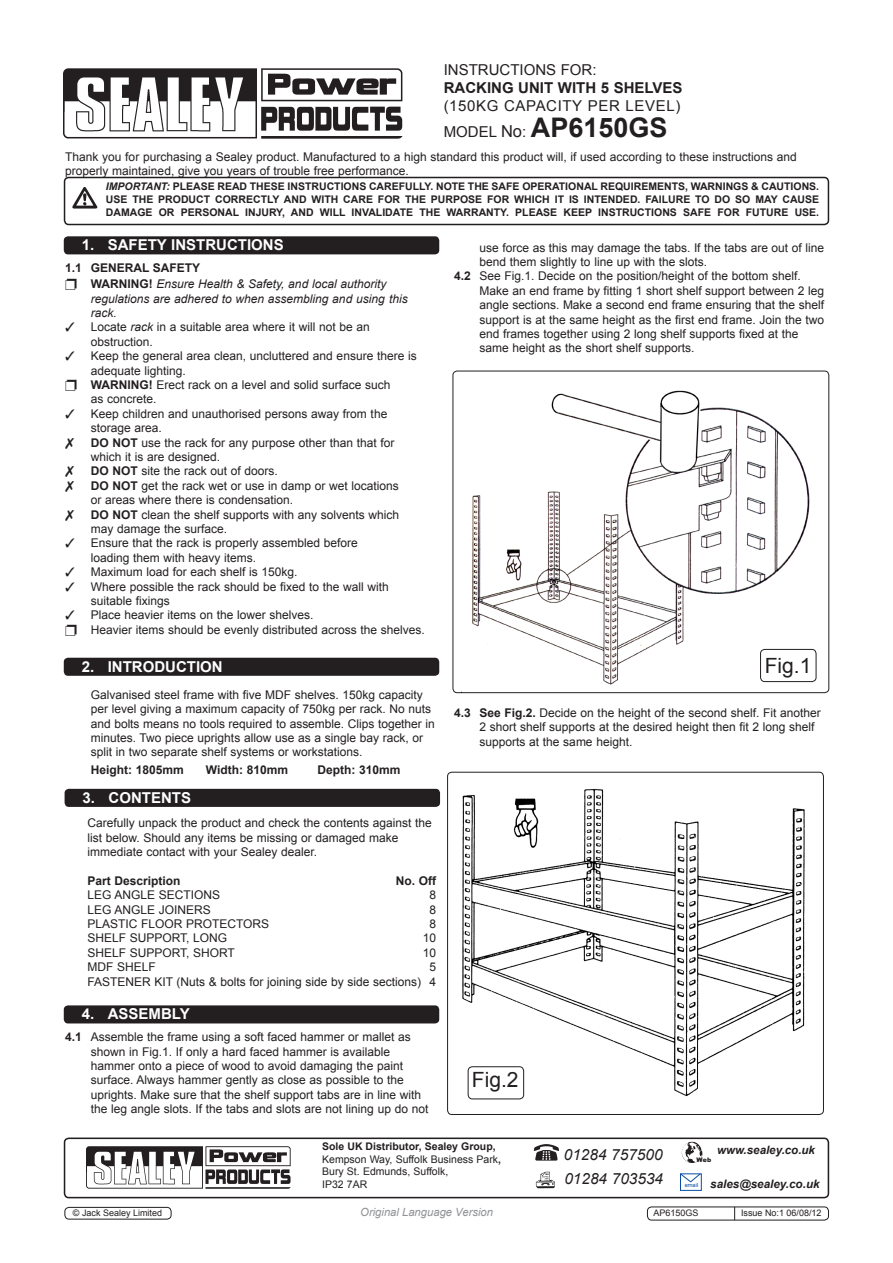
<style>
.page{position:relative;width:893px;height:1263px;background:#fff}
.page>*{position:absolute;margin:0;border:0;box-sizing:border-box;transform-origin:0 0}
.t1{font:700 27px "Arial";color:#231f20}
.t2{font:21px "Arial";color:#231f20}
.t3{font:italic 15.45px "Arial";color:#231f20}
.Chapter_Header{font:700 15px "Arial";color:#fff}
.t4{font:700 15px "Arial";color:#231f20}
.t5{font:15px "Arial";letter-spacing:.04em;color:#231f20}
.t6{font:15px "Arial";color:#231f20}
.t7{font:12px/14.4px "Arial";color:#231f20}
.t8{font:italic 12px/14.4px "Arial";color:#231f20}
.Text_Header{font:700 12px "Arial";color:#231f20}
.t9{font:italic 700 11.7px "Arial";color:#231f20}
.t10{font:italic 700 11.55px "Arial";color:#231f20}
.t11{font:italic 11.25px "Arial";color:#8f9194}
.t12{font:700 10.5px/12.6px "Arial";color:#231f20;text-align:justify}
.t13{font:10.5px/12.6px "Arial";color:#231f20}
.t14{font:9px "Arial";color:#231f20}
.t15{font:900 6.15px "Arial";color:#231f20}
.t16{font:5.7px "Arial";color:#0a4fa2}
.s1{font-weight:400;font-size:15px}
.s2{font-weight:400;font-size:16.5px}
.s3{font-style:italic}
.s4{font-weight:700;font-style:normal}
.s5{font-weight:700}
</style>
<div class="page">
<img style="left:64px;top:68px;width:338px;height:71px">
<div style="left:64px;top:236px;width:375px;height:18px;background:#231f20;border-radius:4px"></div>
<div style="left:64px;top:177px;width:765px;height:48px;border:2px solid #231f20;border-radius:4px"></div>
<img style="left:72px;top:187px;width:26px;height:22px">
<div style="left:65px;top:789px;width:375px;height:18px;background:#231f20;border-radius:4px"></div>
<div style="left:64px;top:658px;width:375px;height:18px;background:#231f20;border-radius:4px"></div>
<div style="left:64px;top:1137px;width:765px;height:61px;border:2px solid #231f20;border-radius:4px"></div>
<img style="left:86px;top:1146px;width:205px;height:43px">
<img style="left:535px;top:1171px;width:20px;height:18px">
<img style="left:533px;top:1145px;width:25px;height:16px">
<img style="left:681px;top:1141px;width:22px;height:22px">
<div style="left:680px;top:1173px;width:22px;height:18px;border:1px solid #0a4fa2"></div>
<svg style="left:680px;top:1173px;width:21px;height:10px"></svg>
<div style="left:64px;top:1005px;width:375px;height:18px;background:#231f20;border-radius:4px"></div>
<img style="left:472px;top:390px;width:345px;height:295px">
<div style="left:453px;top:371px;width:376px;height:322px;border:1px solid #231f20;border-radius:4px"></div>
<div style="left:760px;top:649px;width:56px;height:33px;border:1px solid #231f20;border-radius:4px"></div>
<img style="left:462px;top:789px;width:343px;height:311px">
<div style="left:447px;top:772px;width:377px;height:343px;border:1px solid #231f20;border-radius:4px"></div>
<div style="left:468px;top:1066px;width:56px;height:33px;border:1px solid #231f20;border-radius:4px"></div>
<div style="left:647px;top:1206px;width:182px;height:14px;border:1px solid #231f20;border-radius:4px"></div>
<svg style="left:734px;top:1207px;width:1px;height:13px"></svg>
<div style="left:64px;top:1207px;width:107px;height:12px;border:1px solid #231f20;border-radius:4px"></div>
<p class="t6" style="left:444px;top:60px;width:154px">Instructions for:</p>
<p class="t4" style="left:444px;top:78px;width:240px">RACKING UNIT WITH 5 SHELVES</p>
<p class="t5" style="left:444px;top:96px;width:238px">(150KG CAPACITY PER LEVEL)</p>
<p class="t1" style="left:444px;top:110px;width:204px"><span class="s1">model</span> <span class="s2">No</span><span class="s1">:</span> AP6150gs</p>
<p class="t7" style="left:65px;top:149px;width:733px">Thank you for purchasing a Sealey product. Manufactured to a high standard this product will, if used according to these instructions and</p>
<p class="t7" style="left:65px;top:164px;width:345px">properly maintained, give you years of trouble free performance.</p>
<p class="t12" style="left:106px;top:181px;width:715px"><span class="s3">IMPORTANT:</span> PLEASE READ THESE INSTRUCTIONS CAREFULLY. NOTE THE SAFE OPERATIONAL REQUIREMENTS, WARNINGS &amp; CAUTIONS.<br>USE THE PRODUCT CORRECTLY AND WITH CARE FOR THE PURPOSE FOR WHICH IT IS INTENDED. FAILURE TO DO SO MAY CAUSE DAMAGE OR PERSONAL INJURY, AND WILL INVALIDATE THE WARRANTY. PLEASE KEEP INSTRUCTIONS SAFE FOR FUTURE USE.</p>
<p class="Chapter_Header" style="left:82px;top:235px;width:204px">1. SAFETY INSTRUCTIONS</p>
<p class="Text_Header" style="left:65px;top:260px;width:136px">1.1 GENERAL SAFETY</p>
<p class="t8" style="left:91px;top:277px;width:319px"><span class="s4">WARNING!</span> Ensure Health &amp; Safety, and local authority regulations are adhered to when assembling and using this rack.</p>
<p class="t7" style="left:91px;top:320px;width:281px;text-indent:-26px">✓ Locate <span class="s3">rack</span> in a suitable area where it will not be an obstruction.</p>
<p class="t7" style="left:91px;top:349px;width:327px;text-indent:-26px">✓ Keep the general area clean, uncluttered and ensure there is adequate lighting.</p>
<p class="t7" style="left:91px;top:378px;width:301px"><span class="s5">WARNING!</span> Erect rack on a level and solid surface such as concrete.</p>
<p class="t7" style="left:91px;top:406px;width:298px;text-indent:-26px">✓ Keep children and unauthorised persons away from the storage area.</p>
<p class="t7" style="left:91px;top:435px;width:306px"><span class="s5">DO NOT</span> use the rack for any purpose other than that for which it is are designed.</p>
<p class="t7" style="left:91px;top:464px;width:189px"><span class="s5">DO NOT</span> site the rack out of doors.</p>
<p class="t7" style="left:91px;top:478px;width:310px"><span class="s5">DO NOT</span> get the rack wet or use in damp or wet locations or areas where there is condensation.</p>
<p class="t7" style="left:91px;top:507px;width:310px"><span class="s5">DO NOT</span> clean the shelf supports with any solvents which may damage the surface.</p>
<p class="t7" style="left:91px;top:536px;width:269px;text-indent:-26px">✓ Ensure that the rack is properly assembled before loading them with heavy items.</p>
<p class="t7" style="left:65px;top:565px;width:234px">✓ Maximum load for each shelf is 150kg.</p>
<p class="t7" style="left:91px;top:579px;width:300px;text-indent:-26px">✓ Where possible the rack should be fixed to the wall with suitable fixings</p>
<p class="t7" style="left:65px;top:608px;width:250px">✓ Place heavier items on the lower shelves.</p>
<p class="t7" style="left:91px;top:622px;width:336px">Heavier items should be evenly distributed across the shelves.</p>
<p class="Chapter_Header" style="left:82px;top:656px;width:143px">2. INTRODUCTION</p>
<p class="t7" style="left:91px;top:687px;width:184px">Galvanised steel frame with five MDF</p>
<p class="t7" style="left:91px;top:687px;width:346px;text-indent:204px">shelves. 150kg capacity per level giving a maximum capacity of 750kg per rack. N o nuts and bolts means no tools required to assemble. Clips together in minutes. Two piece uprights allow use as a single bay rack, or split in two separate shelf systems or workstations.</p>
<p class="Text_Header" style="left:91px;top:762px;width:95px">Height: 1805mm</p>
<p class="Text_Header" style="left:206px;top:762px;width:84px">Width: 810mm</p>
<p class="Text_Header" style="left:317px;top:762px;width:85px">Depth: 310mm</p>
<p class="Chapter_Header" style="left:83px;top:788px;width:25px">3. contents</p>
<p class="t7" style="left:87px;top:816px;width:346px;text-indent:9px">arefully unpack the product and check the contents against the list below. Should any items be missing or damaged make immediate contact with your Sealey dealer.</p>
<p class="Text_Header" style="left:87px;top:873px;width:95px">Part Description</p>
<p class="Text_Header" style="left:396px;top:873px;width:42px">No. Off</p>
<p class="t7" style="left:87px;top:888px;width:115px">LEG ANGLE SECTIONS</p>
<p class="t7" style="left:429px;top:888px;width:8px">8</p>
<p class="t7" style="left:87px;top:902px;width:116px">LEG ANGLE JOINERS</p>
<p class="t7" style="left:429px;top:902px;width:8px">8</p>
<p class="t7" style="left:87px;top:917px;width:78px">PLASTIC FLOOR</p>
<p class="t7" style="left:186px;top:917px;width:18px">PROT</p>
<p class="t7" style="left:219px;top:917px;width:16px">ECTORS</p>
<p class="t7" style="left:429px;top:917px;width:8px">8</p>
<p class="t7" style="left:66px;top:931px;width:106px">SHELF SUPPORT</p>
<p class="t7" style="left:186px;top:931px;width:43px">, LONG</p>
<p class="t7" style="left:423px;top:931px;width:15px">10</p>
<p class="t7" style="left:66px;top:945px;width:106px">SHELF SUPPORT</p>
<p class="t7" style="left:186px;top:945px;width:33px">, SHORT</p>
<p class="t7" style="left:423px;top:945px;width:15px">10</p>
<p class="t7" style="left:66px;top:960px;width:13px">MDF</p>
<p class="t7" style="left:117px;top:960px;width:36px">SHELF</p>
<p class="t7" style="left:429px;top:960px;width:8px">5</p>
<p class="t7" style="left:66px;top:974px;width:371px">FASTEN ER KIT (N uts &amp; bolts for joining side by side sections) 4</p>
<p class="t7" style="left:66px;top:816px;width:16px">C</p>
<p class="Chapter_Header" style="left:82px;top:1004px;width:25px">4. assem</p>
<p class="Chapter_Header" style="left:161px;top:1004px;width:21px">bly</p>
<p class="t7" style="left:91px;top:1030px;width:339px;text-indent:-26px"><span class="s5">4.1</span> Assemble the frame using a soft faced hammer or mallet as shown in Fig.1. If only a hard faced hammer is available hammer onto a piece of wood to avoid damaging the paint surface. Always hammer gently as close as possible to the uprights. Make sure that the shelf support tabs are in line with the leg angle slots. If the tabs and slots are not lining up do not</p>
<p class="t7" style="left:480px;top:240px;width:346px">use force as this may damage the tabs. If the tabs are out of line bend them slightly to line up with the slots.</p>
<p class="t7" style="left:454px;top:269px;width:348px"><span class="s5">4.2</span> See Fig.1. Decide on the position/height of the bottom shelf.<br>M</p>
<p class="t7" style="left:480px;top:283px;width:346px;text-indent:10px">ake an end frame by fitting 1 short shelf support between 2 leg angle sections. Make a second end frame ensuring that the shelf support is at the same height as the first end frame. Join the two end frames together using 2 long shelf supports fixed at the same height as the short shelf supports.</p>
<p class="t2" style="left:765px;top:651px;width:48px">Fig.1</p>
<p class="t7" style="left:480px;top:706px;width:343px;text-indent:-26px"><span class="s5">4.3 See Fig.2.</span> Decide on the height of the second shelf. Fit another<br>2 short shelf supports at the desired height then fit 2 long shelf supports at the same height.</p>
<p class="t2" style="left:472px;top:1066px;width:48px">Fig.2</p>
<p class="t13" style="left:322px;top:1140px;width:180px"><span class="s5">Sole UK Distributor, Sealey Group,<br></span>Kempson Way, Suffolk Business Park<span class="s5">,<br></span>Bury St. Edmunds, Suffolk,</p>
<p class="t13" style="left:322px;top:1178px;width:46px">IP32 7AR</p>
<p class="t14" style="left:73px;top:1207px;width:91px">© Jack Sealey Limited</p>
<p class="t11" style="left:360px;top:1205px;width:134px">Original Language Version</p>
<p class="t3" style="left:564px;top:1144px;width:100px">01284 757500</p>
<p class="t3" style="left:564px;top:1168px;width:100px">01284 703534</p>
<p class="t10" style="left:717px;top:1143px;width:99px">www.sealey.co.uk</p>
<p class="t15" style="left:697px;top:1156px;width:16px">Web</p>
<p class="t16" style="left:685px;top:1181px;width:15px">email</p>
<p class="t9" style="left:710px;top:1176px;width:111px">sales@sealey.co.uk</p>
<p class="t14" style="left:653px;top:1207px;width:46px">ap6150GS</p>
<p class="t14" style="left:741px;top:1207px;width:82px">issue No:1 06/08/12</p>
</div>
